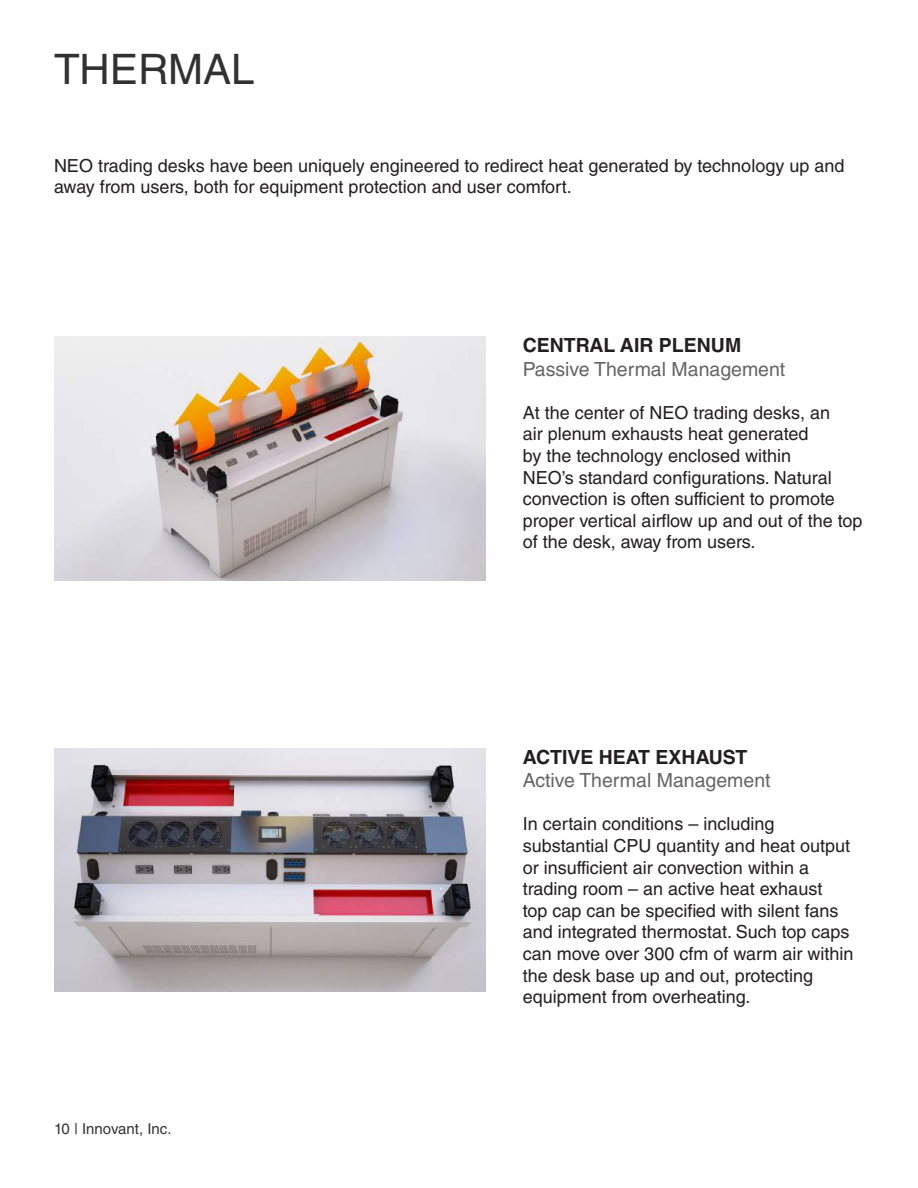
<style>
.page{position:relative;width:918px;height:1188px;background:#fff}
.page>*{position:absolute;margin:0;border:0;box-sizing:border-box;transform-origin:0 0}
.t1{font:42px "Helvetica LT Std";color:#323132}
.t2{font:19.5px "Helvetica LT Std";color:#666565}
.t3{font:700 19.5px "Helvetica LT Std";color:#231f20}
.t4{font:18px/21.6px "Helvetica LT Std";color:#231f20}
.t5{font:15px "Helvetica LT Std";color:#333}
</style>
<div class="page">
<img style="left:54px;top:337px;width:432px;height:243px">
<img style="left:54px;top:748px;width:432px;height:244px">
<h1 class="t1" style="left:54px;top:45px;width:202px">THERMAL</h1>
<p class="t4" style="left:54px;top:155px;width:792px">NEO trading desks have been uniquely engineered to redirect heat generated by technology up and away from users, both for equipment protection and user comfort.</p>
<p class="t3" style="left:523px;top:334px;width:220px">CENTRAL AIR PLENUM</p>
<p class="t2" style="left:523px;top:358px;width:264px">Passive Thermal Management</p>
<p class="t4" style="left:523px;top:402px;width:341px">At the center of NEO trading desks, an<br>air plenum exhausts heat generated<br>by the technology enclosed within<br>NEO’s standard configurations. Natural convection is often sufficient to promote proper vertical airflow up and out of the top of the desk, away from users.</p>
<p class="t5" style="left:54px;top:1120px;width:119px">10 | Innovant, Inc.</p>
<p class="t3" style="left:523px;top:745px;width:226px">ACTIVE HEAT EXHAUST</p>
<p class="t2" style="left:523px;top:769px;width:249px">Active Thermal Management</p>
<p class="t4" style="left:523px;top:813px;width:332px">In certain conditions – including substantial CPU quantity and heat output or insufficient air convection within a trading room – an active heat exhaust<br>top cap can be specified with silent fans and integrated thermostat. Such top caps can move over 300 cfm of warm air within the desk base up and out, protecting equipment from overheating.</p>
</div>
